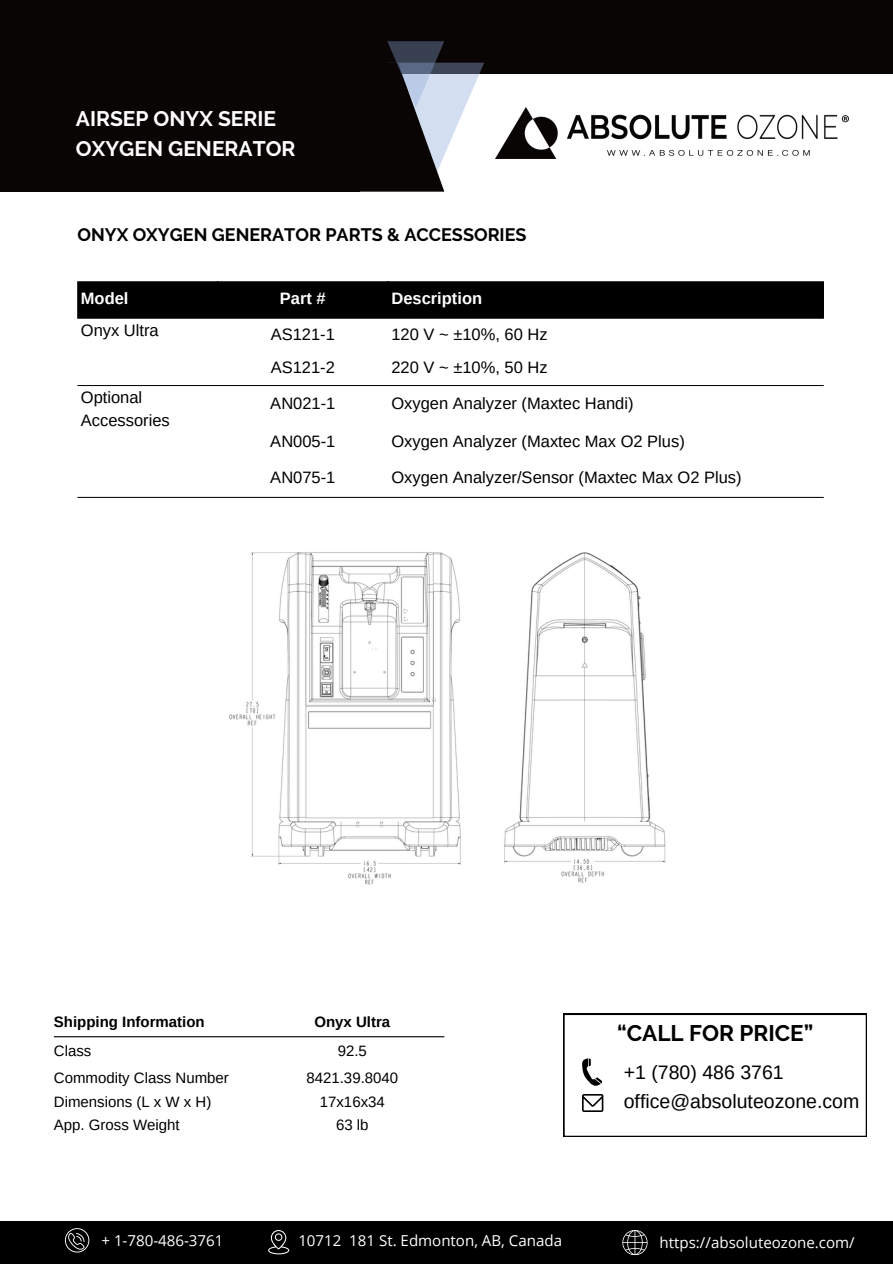
<style>
.page{position:relative;width:893px;height:1264px;background:#fff}
.page>*{position:absolute;margin:0;border:0;box-sizing:border-box;transform-origin:0 0}
.t1{font:700 22.5px "Raleway";color:#000}
.t2{font:700 21px "Raleway";color:#fff}
.t3{font:19.5px "Arimo";color:#000}
.t4{font:700 18px "Raleway";color:#000}
.t5{font:16.5px "Arimo";color:#000}
.t6{font:700 16.5px "Arimo";color:#fff}
.t7{font:15.15px "Open Sans";color:#fff}
.t8{font:15px "Arimo";color:#000}
.t9{font:700 15px "Arimo";color:#000}
</style>
<div class="page">
<div style="left:0;top:0;width:892px;height:175px;background:#0a0505"></div>
<div style="left:374px;top:74px;width:518px;height:118px;background:#fff"></div>
<div style="left:0;top:63px;width:359px;height:129px;background:#0a0505"></div>
<svg style="left:359px;top:41px;width:125px;height:151px"></svg>
<img style="left:496px;top:107px;width:352px;height:52px">
<hr style="left:54px;top:1036px;width:390px;height:1px;background:#000">
<div style="left:77px;top:281px;width:746px;height:37px;background:#000"></div>
<hr style="left:77px;top:318px;width:746px;height:1px;background:#000">
<hr style="left:77px;top:385px;width:746px;height:1px;background:#000">
<hr style="left:77px;top:497px;width:746px;height:1px;background:#000">
<img style="left:229px;top:552px;width:437px;height:332px">
<svg style="left:563px;top:1013px;width:303px;height:123px"></svg>
<div style="left:0;top:1220px;width:892px;height:43px;background:#000"></div>
<svg style="left:268px;top:1230px;width:21px;height:24px"></svg>
<svg style="left:622px;top:1230px;width:25px;height:24px"></svg>
<svg style="left:65px;top:1228px;width:24px;height:24px"></svg>
<p class="t2" style="left:76px;top:107px;width:202px">AIRSEP ONYX SERIE</p>
<p class="t2" style="left:76px;top:136px;width:221px">OXYGEN GENERATOR</p>
<p class="t4" style="left:77px;top:224px;width:450px">ONYX OXYGEN GENERATOR PARTS &amp; ACCESSORIES</p>
<p class="t6" style="left:81px;top:289px;width:49px">Model</p>
<p class="t6" style="left:280px;top:289px;width:47px">Part #</p>
<p class="t6" style="left:391px;top:289px;width:92px">Description</p>
<p class="t5" style="left:81px;top:321px;width:79px">Onyx Ultra</p>
<p class="t5" style="left:271px;top:325px;width:66px">AS121-1</p>
<p class="t5" style="left:391px;top:325px;width:158px">120 V ~ ±10%, 60 Hz</p>
<p class="t5" style="left:271px;top:358px;width:66px">AS121-2</p>
<p class="t5" style="left:391px;top:358px;width:158px">220 V ~ ±10%, 50 Hz</p>
<p class="t5" style="left:81px;top:388px;width:63px">Optional</p>
<p class="t5" style="left:81px;top:411px;width:90px">Accessories</p>
<p class="t5" style="left:270px;top:394px;width:67px">AN021-1</p>
<p class="t5" style="left:391px;top:394px;width:243px">Oxygen Analyzer (Maxtec Handi)</p>
<p class="t5" style="left:270px;top:432px;width:67px">AN005-1</p>
<p class="t5" style="left:391px;top:432px;width:295px">Oxygen Analyzer (Maxtec Max O2 Plus)</p>
<p class="t5" style="left:270px;top:468px;width:67px">AN075-1</p>
<p class="t5" style="left:391px;top:468px;width:352px">Oxygen Analyzer/Sensor (Maxtec Max O2 Plus)</p>
<p class="t9" style="left:54px;top:1013px;width:152px">Shipping Information</p>
<p class="t9" style="left:314px;top:1013px;width:77px">Onyx Ultra</p>
<p class="t8" style="left:54px;top:1042px;width:39px">Class</p>
<p class="t8" style="left:338px;top:1042px;width:31px">92.5</p>
<p class="t8" style="left:54px;top:1069px;width:176px">Commodity Class Number</p>
<p class="t8" style="left:306px;top:1069px;width:93px">8421.39.8040</p>
<p class="t8" style="left:54px;top:1093px;width:159px">Dimensions (L x W x H)</p>
<p class="t8" style="left:320px;top:1093px;width:67px">17x16x34</p>
<p class="t8" style="left:54px;top:1116px;width:127px">App. Gross Weight</p>
<p class="t8" style="left:336px;top:1116px;width:34px">63 lb</p>
<p class="t1" style="left:617px;top:1020px;width:198px">“CALL FOR PRICE”</p>
<p class="t3" style="left:623px;top:1060px;width:161px">+1 (780) 486 3761</p>
<p class="t3" style="left:623px;top:1090px;width:237px">office@absoluteozone.com</p>
<p class="t7" style="left:101px;top:1229px;width:123px">+ 1-780-486-3761</p>
<p class="t7" style="left:298px;top:1229px;width:265px">10712 181 St. Edmonton, AB, Canada</p>
<p class="t7" style="left:659px;top:1231px;width:196px">https://absoluteozone.com/</p>
</div>
